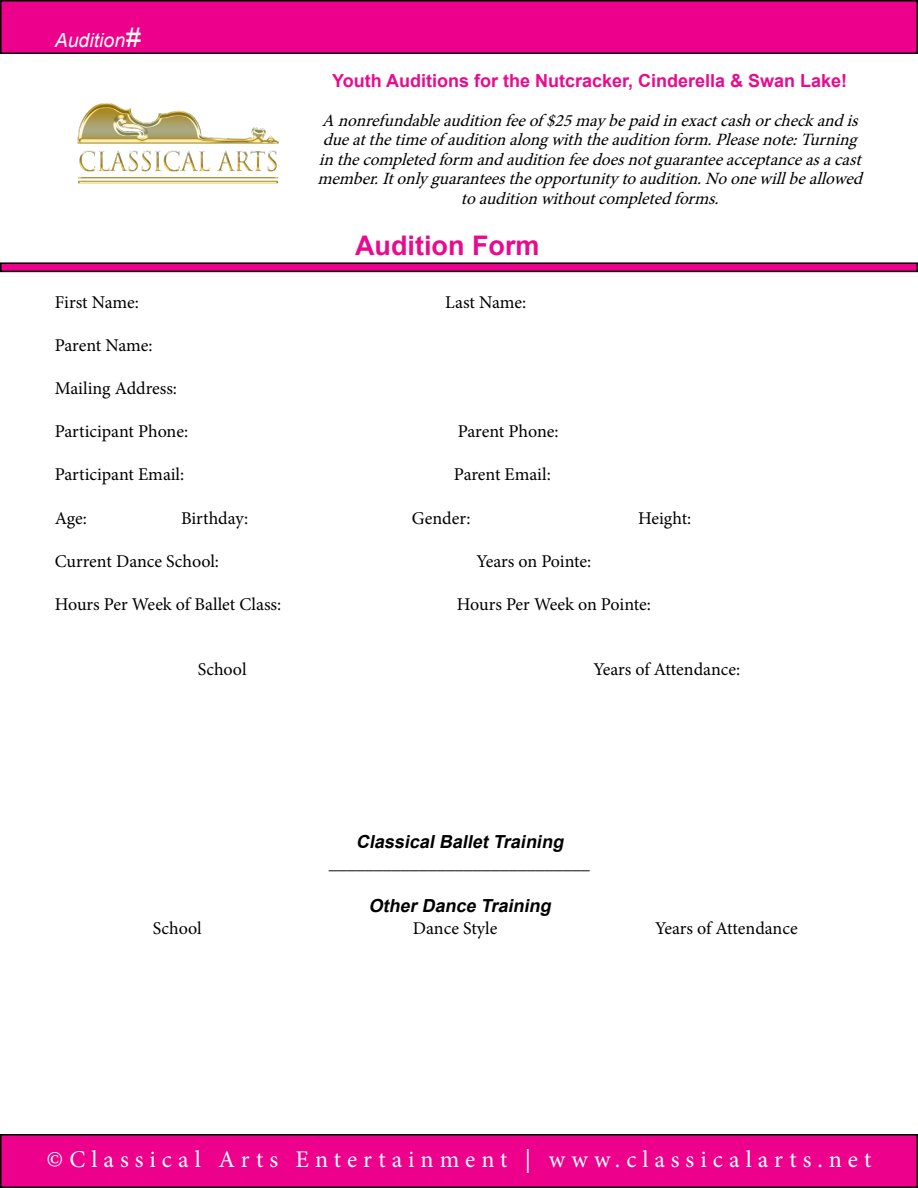
<style>
.page{position:relative;width:918px;height:1188px;background:#fff}
.page>*{position:absolute;margin:0;border:0;box-sizing:border-box;transform-origin:0 0}
.t1{font:700 27px "Arial";color:#e90b8d}
.t2{font:24px "Minion Pro";letter-spacing:.25em;color:#fff}
.t3{font:italic 19.5px "Arial";color:#fffef2}
.t4{font:18px "Minion Pro";letter-spacing:-.005em;color:#000}
.t5{font:700 18px "Arial";color:#e90b8d}
.t6{font:italic 700 18px "Arial";color:#000}
.t7{font:italic 18px "Minion Pro";color:#000}
.t8{font:italic 17.25px/19.5px "Minion Pro";letter-spacing:-.01em;color:#000;text-align:center}
.s1{font-size:27px}
</style>
<div class="page">
<div style="left:1px;top:1px;width:916px;height:52px;background:#ec008c"></div>
<div style="left:0;top:0;width:918px;height:54px;border:2px solid #000"></div>
<div style="left:1px;top:1135px;width:916px;height:52px;background:#ec008c"></div>
<div style="left:0;top:1134px;width:918px;height:54px;border:2px solid #000"></div>
<img style="left:77px;top:103px;width:202px;height:81px">
<div style="left:1px;top:263px;width:916px;height:8px;background:#ec008c"></div>
<div style="left:0;top:262px;width:918px;height:10px;border:2px solid #000"></div>
<p class="t3" style="left:55px;top:27px;width:87px">Audition<span class="s1">#</span></p>
<p class="t5" style="left:332px;top:68px;width:517px">Youth Auditions for the Nutcracker, Cinderella &amp; Swan Lake!</p>
<p class="t8" style="left:317px;top:110px;width:552px">A nonrefundableauditionfeeof $25maybepaidinexactcashorcheckandis dueatthetimeof auditionalongwiththeauditionform.Pleasenote:Turning inthecompletedform andauditionfeedoesnotguaranteeacceptanceasacast member.Itonlyguaranteestheopportunitytoaudition.Noonewillbeallowed toauditionwithoutcompletedforms.</p>
<h1 class="t1" style="left:355px;top:227px;width:186px">Audition Form</h1>
<p class="t4" style="left:55px;top:290px;width:86px">First Name:</p>
<p class="t4" style="left:445px;top:290px;width:82px">Last Name:</p>
<p class="t4" style="left:55px;top:333px;width:99px">Parent Name:</p>
<p class="t4" style="left:55px;top:376px;width:124px">Mailing Address:</p>
<p class="t4" style="left:55px;top:419px;width:135px">Participant Phone:</p>
<p class="t4" style="left:458px;top:419px;width:102px">Parent Phone:</p>
<p class="t4" style="left:55px;top:463px;width:131px">Participant Email:</p>
<p class="t4" style="left:454px;top:463px;width:98px">Parent Email:</p>
<p class="t4" style="left:55px;top:506px;width:34px">Age:</p>
<p class="t4" style="left:181px;top:506px;width:69px">Birthday:</p>
<p class="t4" style="left:412px;top:506px;width:60px">Gender:</p>
<p class="t4" style="left:638px;top:506px;width:55px">Height:</p>
<p class="t4" style="left:55px;top:549px;width:166px">Current Dance School:</p>
<p class="t4" style="left:477px;top:549px;width:116px">Years on Pointe:</p>
<p class="t4" style="left:55px;top:592px;width:228px">Hours Per Week of Ballet Class:</p>
<p class="t4" style="left:457px;top:592px;width:196px">Hours Per Week on Pointe:</p>
<p class="t4" style="left:198px;top:657px;width:50px">School</p>
<p class="t4" style="left:594px;top:657px;width:148px">Years of Attendance:</p>
<p class="t6" style="left:356px;top:829px;width:213px">ClassicalBalletTraining</p>
<p class="t7" style="left:329px;top:851px;width:267px">_____________________________</p>
<p class="t6" style="left:369px;top:893px;width:188px">OtherDance Training</p>
<p class="t4" style="left:153px;top:916px;width:50px">School</p>
<p class="t4" style="left:413px;top:916px;width:86px">Dance Style</p>
<p class="t4" style="left:655px;top:916px;width:144px">Years of Attendance</p>
<h2 class="t2" style="left:46px;top:1143px;width:827px">©Classical Arts Entertainment | www.classicalarts.net</h2>
</div>
